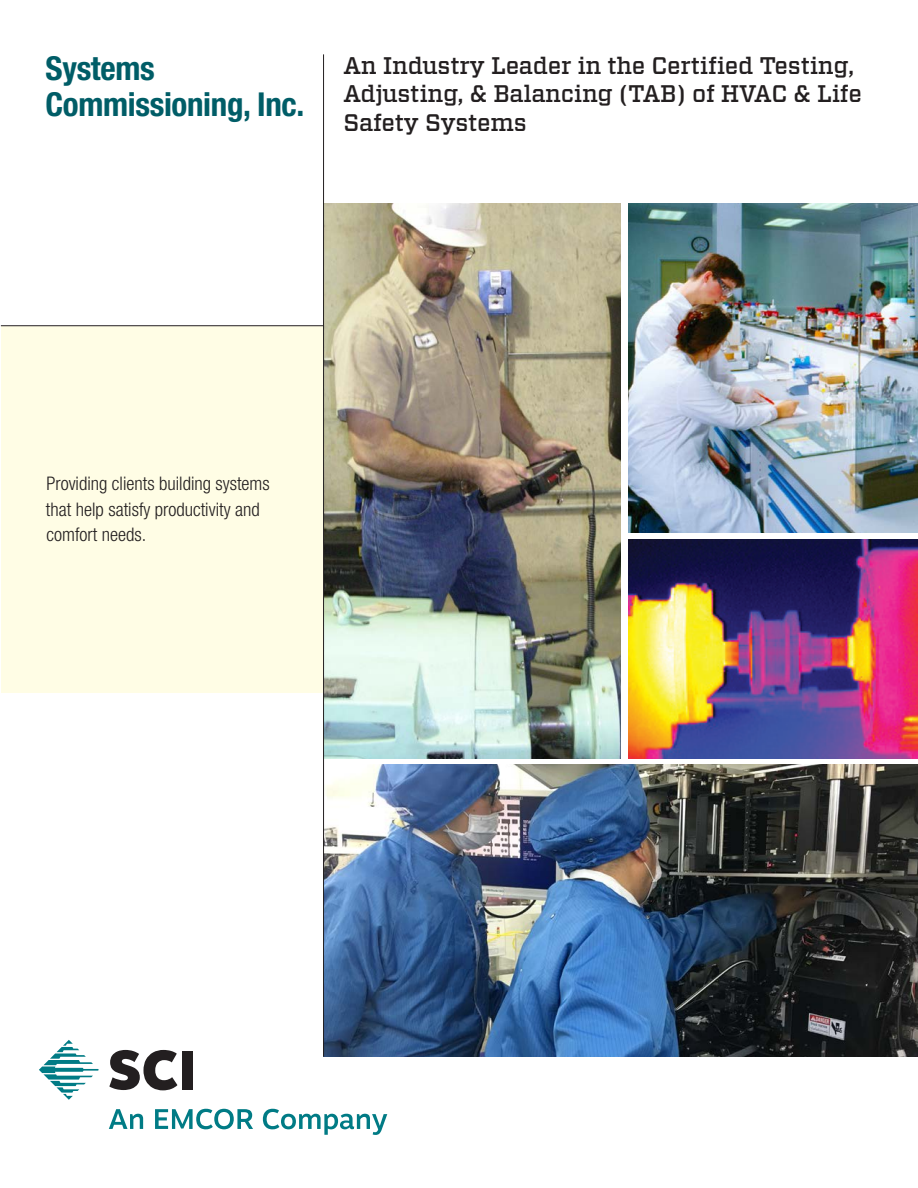
<style>
.page{position:relative;width:918px;height:1188px;background:#fff}
.page>*{position:absolute;margin:0;border:0;box-sizing:border-box;transform-origin:0 0}
.t1{font:700 condensed 33px/36px "Helvetica Neue";letter-spacing:-.01em;color:#005d67}
.t2{font:500 24px/28.5px "Vitesse";letter-spacing:-.01em;color:#231f20}
.t3{font:300 condensed 18.75px/25.5px "Helvetica Neue";color:#231f20}
</style>
<div class="page">
<img style="left:324px;top:203px;width:297px;height:555px">
<img style="left:324px;top:765px;width:594px;height:292px">
<img style="left:628px;top:539px;width:290px;height:219px">
<img style="left:628px;top:203px;width:290px;height:329px">
<div style="left:1px;top:326px;width:323px;height:366px;background:#fffde5"></div>
<hr style="left:323px;top:54px;width:1px;height:1003px;background:#231f20">
<hr style="left:1px;top:325px;width:323px;height:1px;background:#231f20">
<svg style="left:109px;top:1050px;width:68px;height:40px"></svg>
<div style="left:182px;top:1051px;width:11px;height:38px;background:#231f20"></div>
<svg style="left:39px;top:1040px;width:60px;height:60px"></svg>
<svg style="left:109px;top:1109px;width:34px;height:20px"></svg>
<svg style="left:155px;top:1109px;width:98px;height:20px"></svg>
<svg style="left:263px;top:1109px;width:124px;height:26px"></svg>
<h1 class="t1" style="left:46px;top:50px;width:260px">Systems<br>Commissioning, Inc.</h1>
<p class="t2" style="left:344px;top:51px;width:520px">An Industry Leader in the Certified Testing,<br>Adjusting, &amp; Balancing (TAB) of HVAC &amp; Life<br>Safety Systems</p>
<p class="t3" style="left:46px;top:471px;width:225px">Providing clients building systems that help satisfy productivity and comfort needs.</p>
</div>
